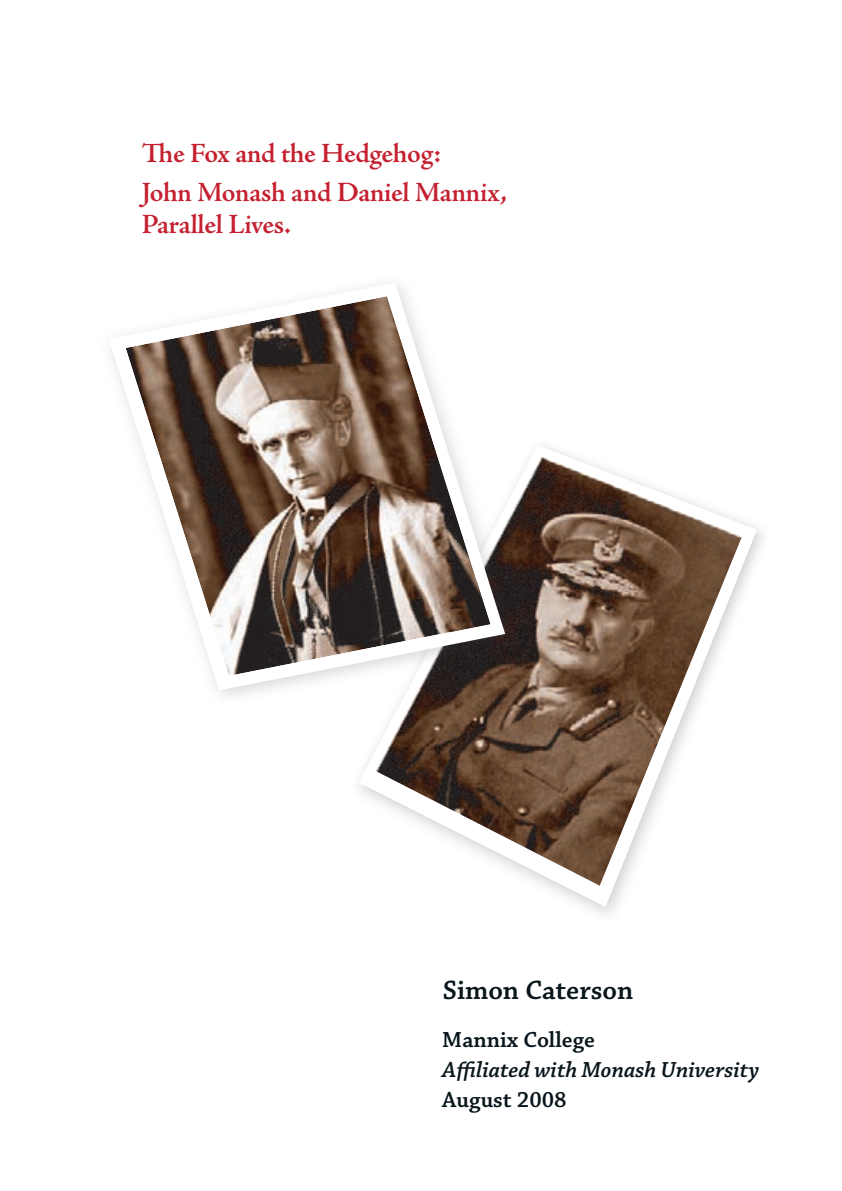
<style>
.page{position:relative;width:842px;height:1191px;background:#fff}
.page>*{position:absolute;margin:0;border:0;box-sizing:border-box;transform-origin:0 0}
.t1{font:600 28px/38.6px "Adobe Jenson Pro";letter-spacing:-.015em;color:#c42030}
.t2{font:600 28px "Chaparral Pro";color:#08151b}
.t3{font:italic 600 23px "Chaparral Pro";color:#08151b}
.t4{font:600 23px "Chaparral Pro";color:#08151b}
</style>
<div class="page">
<svg style="left:359px;top:446px;width:398px;height:460px"></svg>
<img style="left:375px;top:456px;width:367px;height:429px">
<img style="left:219px;top:446px;width:319px;height:270px">
<svg style="left:110px;top:285px;width:395px;height:405px"></svg>
<img style="left:126px;top:296px;width:364px;height:380px">
<p class="t1" style="left:142px;top:134px;width:367px">The Fox and the Hedgehog:<br>John Monash and Daniel Mannix,</p>
<p class="t1" style="left:142px;top:205px;width:151px">Parallel Lives.</p>
<p class="t2" style="left:443px;top:974px;width:192px">Simon Caterson</p>
<p class="t4" style="left:442px;top:1027px;width:154px">Mannix College</p>
<p class="t3" style="left:442px;top:1057px;width:318px">Affiliated with Monash University</p>
<p class="t4" style="left:442px;top:1087px;width:126px">August 2008</p>
</div>
